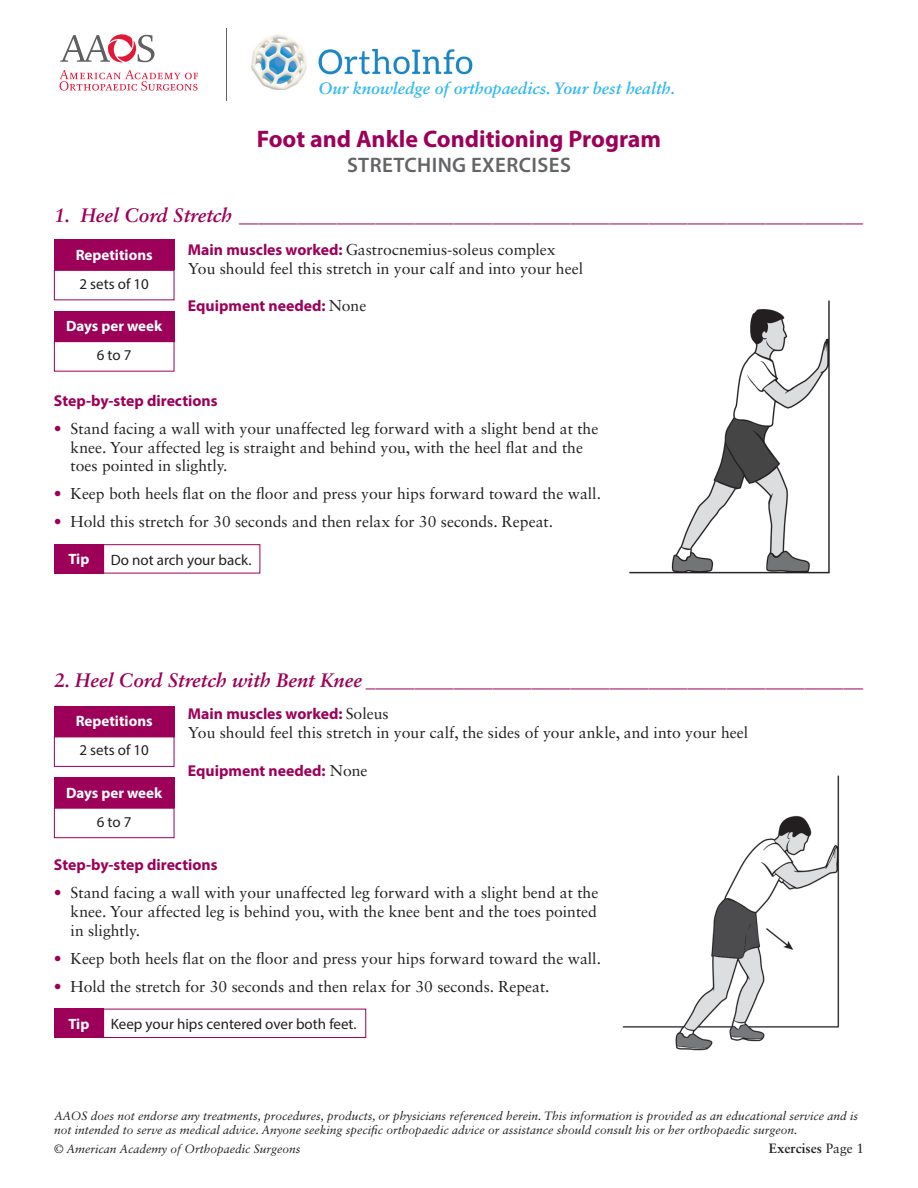
<style>
.page{position:relative;width:918px;height:1188px;background:#fff}
.page>*{position:absolute;margin:0;border:0;box-sizing:border-box;transform-origin:0 0}
.t1{font:700 24px "Myriad Pro";color:#9d0059}
.t2{font:600 21px "Myriad Pro";letter-spacing:.02em;color:#636466}
.t3{font:italic 700 19.5px "Sabon LT Std";color:#9d0059}
.t4{font:italic 700 16.5px "Sabon LT Std";color:#36baec}
.t5{font:15.75px/18.9px "Sabon LT Std";color:#231f20}
.t6{font:700 15.75px "Myriad Pro";color:#9d0059}
.t7{font:15px "Myriad Pro";color:#231f20}
.t8{font:700 15px "Myriad Pro";color:#fff}
.t9{font:700 13.5px "Sabon LT Std";color:#231f20}
.t10{font:italic 12px/14.4px "Sabon LT Std";color:#231f20}
.s1{font-family:"Myriad Pro";font-weight:700;color:#9d0059}
.s2{font-family:"Sabon LT Std";font-weight:400;color:#231f20}
.s3{color:#9d0059}
.s4{font-weight:400}
</style>
<div class="page">
<svg style="left:60px;top:70px;width:138px;height:21px"></svg>
<svg style="left:60px;top:34px;width:94px;height:29px"></svg>
<hr style="left:227px;top:28px;width:1px;height:73px;background:#5f6062">
<img style="left:252px;top:35px;width:221px;height:55px">
<div style="left:54px;top:240px;width:120px;height:30px;background:#9d0059"></div>
<div style="left:54px;top:270px;width:120px;height:30px;border:1px solid #9d0059"></div>
<div style="left:54px;top:311px;width:120px;height:30px;background:#9d0059"></div>
<div style="left:54px;top:341px;width:120px;height:31px;border:1px solid #9d0059"></div>
<div style="left:54px;top:544px;width:50px;height:29px;background:#9d0059"></div>
<div style="left:103px;top:544px;width:157px;height:29px;border:1px solid #9d0059"></div>
<img style="left:629px;top:300px;width:201px;height:274px">
<img style="left:622px;top:775px;width:218px;height:276px">
<div style="left:54px;top:706px;width:120px;height:31px;background:#9d0059"></div>
<div style="left:54px;top:737px;width:120px;height:30px;border:1px solid #9d0059"></div>
<div style="left:54px;top:778px;width:120px;height:30px;background:#9d0059"></div>
<div style="left:54px;top:808px;width:120px;height:30px;border:1px solid #9d0059"></div>
<div style="left:54px;top:1009px;width:50px;height:29px;background:#9d0059"></div>
<div style="left:103px;top:1009px;width:263px;height:29px;border:1px solid #9d0059"></div>
<p class="t4" style="left:318px;top:78px;width:358px">Our knowledge of orthopaedics. Your best health.</p>
<h1 class="t1" style="left:257px;top:123px;width:406px">Foot and Ankle Conditioning Program</h1>
<h2 class="t2" style="left:347px;top:152px;width:225px">STRETCHING EXERCISES</h2>
<p class="t3" style="left:54px;top:204px;width:811px">1. Heel Cord Stretch ________________________________________________________________</p>
<p class="t5" style="left:188px;top:240px;width:397px"><span class="s1">Main muscles worked:</span> Gastrocnemius-soleus complex<br>You should feel this stretch in your calf and into your heel</p>
<p class="t6" style="left:188px;top:296px;width:180px">Equipment needed: <span class="s2">None</span></p>
<p class="t8" style="left:76px;top:245px;width:78px">Repetitions</p>
<p class="t7" style="left:79px;top:274px;width:71px">2 sets of 10</p>
<p class="t8" style="left:66px;top:316px;width:98px">Days per week</p>
<p class="t7" style="left:97px;top:346px;width:36px">6 to 7</p>
<p class="t6" style="left:54px;top:390px;width:165px">Step-by-step directions</p>
<p class="t5" style="left:71px;top:419px;width:529px;text-indent:-17px"><span class="s3">•</span> Stand facing a wall with your unaffected leg forward with a slight bend at the knee. Your affected leg is straight and behind you, with the heel flat and the toes pointed in slightly.</p>
<p class="t5" style="left:54px;top:484px;width:549px"><span class="s3">•</span> Keep both heels flat on the floor and press your hips forward toward the wall.</p>
<p class="t5" style="left:54px;top:512px;width:501px"><span class="s3">•</span> Hold this stretch for 30 seconds and then relax for 30 seconds. Repeat.</p>
<p class="t8" style="left:68px;top:550px;width:22px">Tip</p>
<p class="t7" style="left:111px;top:550px;width:142px">Do not arch your back.</p>
<p class="t3" style="left:54px;top:668px;width:811px">2. Heel Cord Stretch with Bent Knee ___________________________________________________</p>
<p class="t6" style="left:188px;top:703px;width:202px">Main muscles worked: <span class="s2">Soleus</span></p>
<p class="t5" style="left:188px;top:723px;width:562px">You should feel this stretch in your calf, the sides of your ankle, and into your heel</p>
<p class="t6" style="left:188px;top:760px;width:181px">Equipment needed: <span class="s2">None</span></p>
<p class="t8" style="left:76px;top:712px;width:78px">Repetitions</p>
<p class="t7" style="left:79px;top:741px;width:71px">2 sets of 10</p>
<p class="t8" style="left:66px;top:783px;width:98px">Days per week</p>
<p class="t7" style="left:97px;top:812px;width:36px">6 to 7</p>
<p class="t6" style="left:54px;top:855px;width:165px">Step-by-step directions</p>
<p class="t5" style="left:71px;top:883px;width:529px;text-align:justify;text-indent:-17px"><span class="s3">•</span> Stand facing a wall with your unaffected leg forward with a slight bend at the knee. Your affected leg is behind you, with the knee bent and the toes pointed in slightly.</p>
<p class="t5" style="left:54px;top:949px;width:549px"><span class="s3">•</span> Keep both heels flat on the floor and press your hips forward toward the wall.</p>
<p class="t5" style="left:54px;top:976px;width:497px"><span class="s3">•</span> Hold the stretch for 30 seconds and then relax for 30 seconds. Repeat.</p>
<p class="t8" style="left:68px;top:1014px;width:22px">Tip</p>
<p class="t7" style="left:111px;top:1015px;width:247px">Keep your hips centered over both feet.</p>
<p class="t10" style="left:54px;top:1108px;width:806px">AAOS does not endorse any treatments, procedures, products, or physicians referenced herein. This information is provided as an educational service and is not intended to serve as medical advice. Anyone seeking specific orthopaedic advice or assistance should consult his or her orthopaedic surgeon.</p>
<p class="t10" style="left:54px;top:1142px;width:248px">© American Academy of Orthopaedic Surgeons</p>
<p class="t9" style="left:769px;top:1140px;width:97px">Exercises <span class="s4">Page 1</span></p>
</div>
